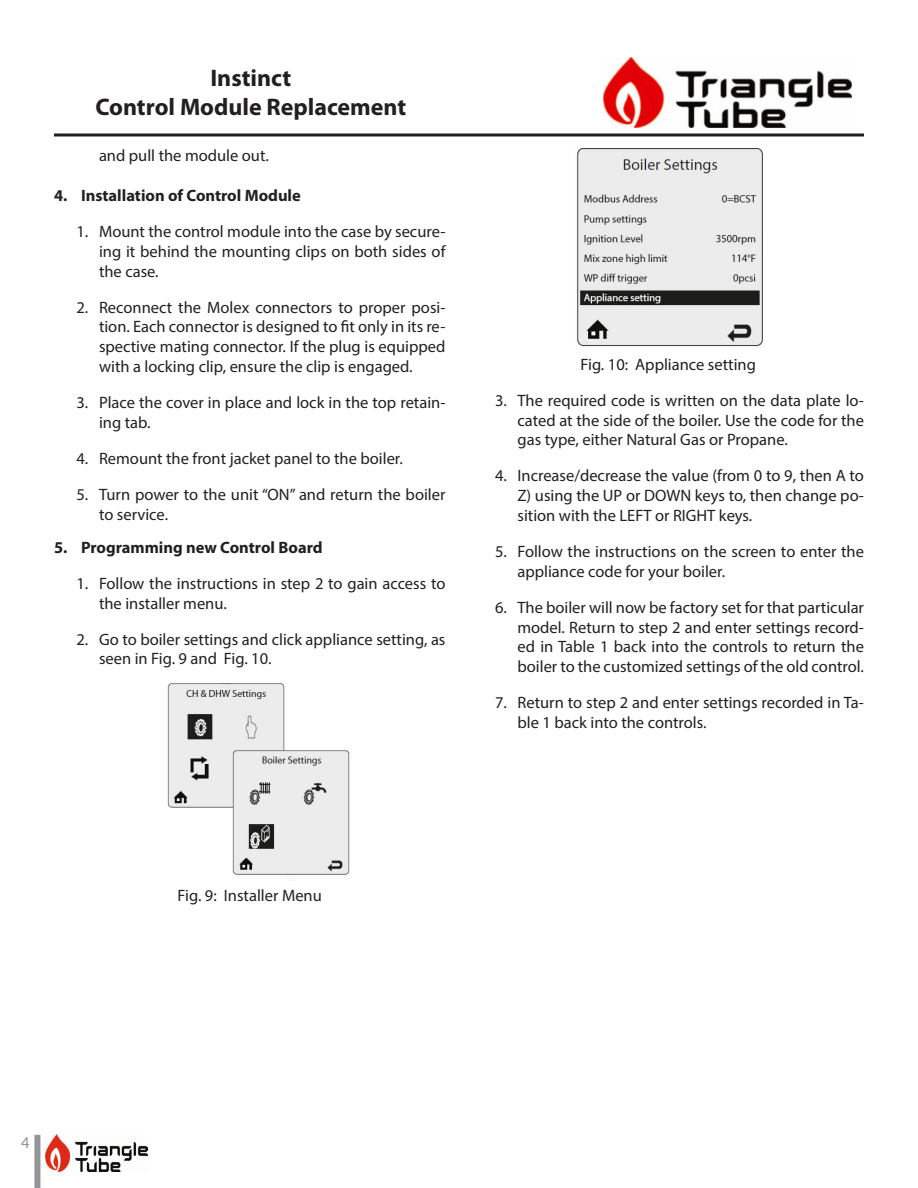
<style>
.page{position:relative;width:918px;height:1188px;background:#fff}
.page>*{position:absolute;margin:0;border:0;box-sizing:border-box;transform-origin:0 0}
.t1{font:700 24px/28.8px "Myriad Pro";color:#231f20;text-align:center}
.t2{font:16.5px/19.8px "Myriad Pro";color:#231f20}
.t3{font:700 16.5px "Myriad Pro";color:#231f20}
.t4{font:16.5px "Myriad Pro";color:#939598}
</style>
<div class="page">
<hr style="left:54px;top:134px;width:810px;height:2px;background:#231f20">
<img style="left:604px;top:57px;width:247px;height:70px">
<div style="left:34px;top:1135px;width:6px;height:53px;background:#939598"></div>
<img style="left:45px;top:1135px;width:102px;height:36px">
<img style="left:167px;top:684px;width:183px;height:191px">
<img style="left:577px;top:148px;width:185px;height:199px">
<h1 class="t1" style="left:95px;top:64px;width:312px">Instinct<br>Control Module Replacement</h1>
<p class="t2" style="left:99px;top:145px;width:171px">and pull the module out.</p>
<p class="t3" style="left:54px;top:186px;width:248px">4. Installation of Control Module</p>
<p class="t2" style="left:99px;top:221px;width:348px;text-align:justify;text-indent:-22px">1. Mount the control module into the case by secure&shy;ing it behind the mounting clips on both sides of the case.</p>
<p class="t2" style="left:99px;top:297px;width:348px;text-align:justify;text-indent:-22px">2. Reconnect the Molex connectors to proper posi&shy;tion. Each connector is designed to fit only in its re&shy;spective mating connector. If the plug is equipped with a locking clip, ensure the clip is engaged.</p>
<p class="t2" style="left:99px;top:392px;width:348px;text-indent:-22px">3. Place the cover in place and lock in the top retain&shy;ing tab.</p>
<p class="t2" style="left:76px;top:448px;width:328px">4. Remount the front jacket panel to the boiler.</p>
<p class="t2" style="left:99px;top:484px;width:348px;text-indent:-22px">5. Turn power to the unit “ON” and return the boiler to service.</p>
<p class="t3" style="left:54px;top:538px;width:270px">5. Programming new Control Board</p>
<p class="t2" style="left:99px;top:573px;width:348px;text-indent:-22px">1. Follow the instructions in step 2 to gain access to the installer menu.</p>
<p class="t2" style="left:99px;top:629px;width:348px;text-indent:-22px">2. Go to boiler settings and click appliance setting, as seen in Fig. 9 and Fig. 10.</p>
<p class="t2" style="left:581px;top:354px;width:177px">Fig. 10: Appliance setting</p>
<p class="t2" style="left:518px;top:390px;width:348px;text-align:justify;text-indent:-22px">3. The required code is written on the data plate lo&shy;cated at the side of the boiler. Use the code for the gas type, either Natural Gas or Propane.</p>
<p class="t2" style="left:518px;top:466px;width:348px;text-align:justify;text-indent:-22px">4. Increase/decrease the value (from 0 to 9, then A to Z) using the UP or DOWN keys to, then change po&shy;sition with the LEFT or RIGHT keys.</p>
<p class="t2" style="left:518px;top:541px;width:348px;text-indent:-22px">5. Follow the instructions on the screen to enter the appliance code for your boiler.</p>
<p class="t2" style="left:518px;top:597px;width:348px;text-align:justify;text-indent:-22px">6. The boiler will now be factory set for that particular model. Return to step 2 and enter settings record&shy;ed in Table 1 back into the controls to return the boiler to the customized settings of the old control.</p>
<p class="t2" style="left:518px;top:692px;width:348px;text-indent:-22px">7. Return to step 2 and enter settings recorded in Ta&shy;ble 1 back into the controls.</p>
<p class="t2" style="left:178px;top:885px;width:146px">Fig. 9: Installer Menu</p>
<p class="t4" style="left:21px;top:1132px;width:10px">4</p>
</div>
